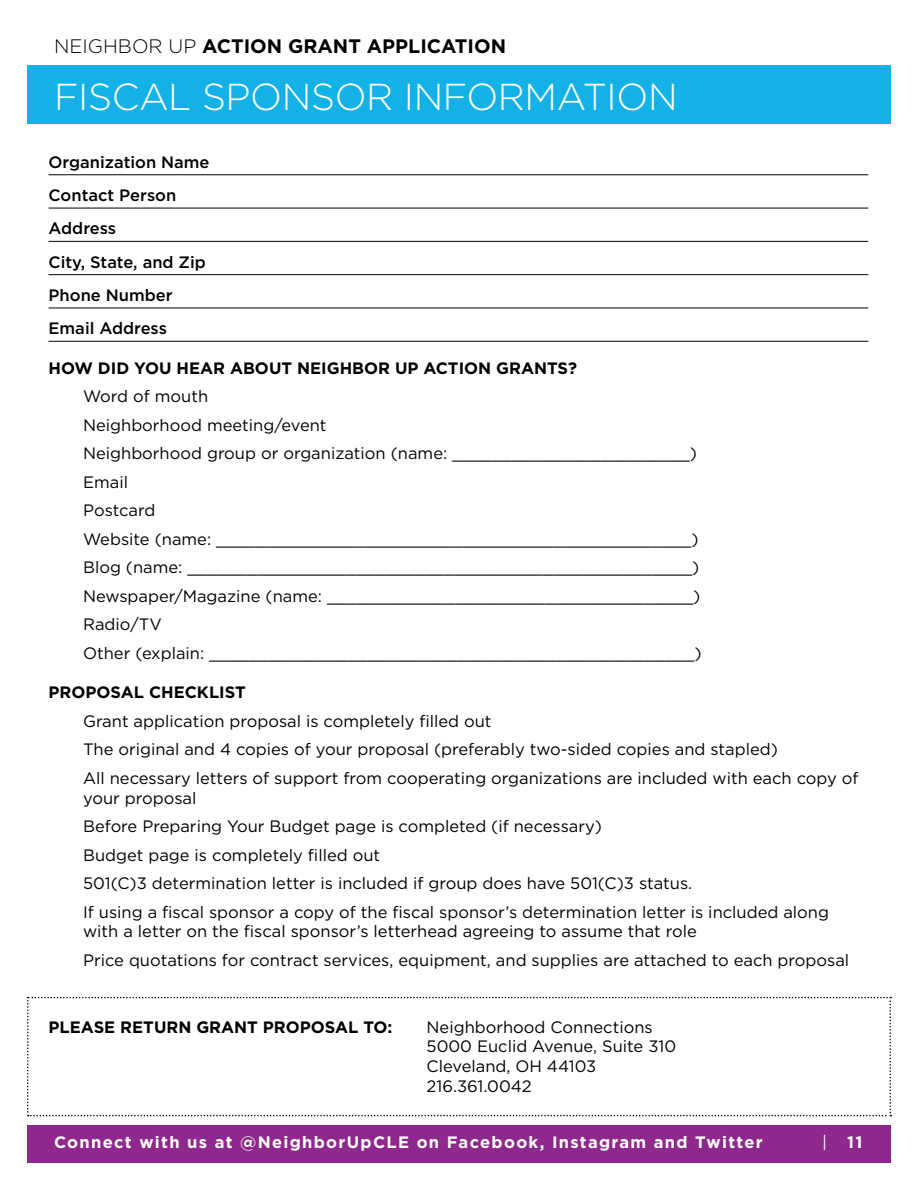
<style>
.page{position:relative;width:918px;height:1188px;background:#fff}
.page>*{position:absolute;margin:0;border:0;box-sizing:border-box;transform-origin:0 0}
.t1{font:300 37.5px "Gotham HTF";letter-spacing:-.01em;color:#fff}
.t2{font:700 19.5px "Gotham HTF";color:#000}
.t3{font:16.5px/28.5px "Gotham";color:#000}
.t4{font:700 16.5px "Gotham";color:#000}
.t5{font:500 16.5px/33.3px "Gotham";color:#000}
.t6{font:700 16.5px "Gotham HTF";letter-spacing:.08em;color:#fff}
.s1{font-weight:300}
.s2{font-family:"Gotham";font-weight:400}
</style>
<div class="page">
<div style="left:27px;top:1125px;width:864px;height:38px;background:#8f288c"></div>
<div style="left:27px;top:65px;width:864px;height:58px;background:#14b1e6"></div>
<hr style="left:49px;top:174px;width:819px;height:1px;background:#000">
<hr style="left:49px;top:208px;width:819px;height:1px;background:#000">
<hr style="left:49px;top:241px;width:819px;height:1px;background:#000">
<hr style="left:49px;top:274px;width:819px;height:1px;background:#000">
<hr style="left:49px;top:308px;width:819px;height:1px;background:#000">
<hr style="left:49px;top:341px;width:819px;height:1px;background:#000">
<svg style="left:27px;top:997px;width:864px;height:119px"></svg>
<p class="t2" style="left:54px;top:35px;width:454px"><span class="s1">NEIGHBOR UP</span> ACTION GRANT APPLICATION</p>
<h1 class="t1" style="left:54px;top:76px;width:625px">FISCAL SPONSOR INFORMATION</h1>
<p class="t5" style="left:49px;top:145px;width:163px">Organization Name<br>Contact Person<br>Address<br>City, State, and Zip<br>Phone Number<br>Email Address</p>
<p class="t4" style="left:49px;top:357px;width:530px">HOW DID YOU HEAR ABOUT NEIGHBOR UP ACTION GRANTS?</p>
<p class="t3" style="left:83px;top:382px;width:620px">Word of mouth<br>Neighborhood meeting/event<br>Neighborhood group or organization (name: ________________________)<br>Email<br>Postcard<br>Website (name: ________________________________________________)<br>Blog (name: ___________________________________________________)<br>Newspaper/Magazine (name: _____________________________________)<br>Radio/TV<br>Other (explain: _________________________________________________)</p>
<p class="t4" style="left:49px;top:682px;width:199px">PROPOSAL CHECKLIST</p>
<p class="t3" style="left:83px;top:706px;width:777px">Grant application proposal is completely filled out<br>The original and 4 copies of your proposal (preferably two-sided copies and stapled)<br>All necessary letters of support from cooperating organizations are included with each copy of</p>
<p class="t3" style="left:83px;top:783px;width:747px">your proposal<br>Before Preparing Your Budget page is completed (if necessary)<br>Budget page is completely filled out<br>501(C)3 determination letter is included if group does have 501(C)3 status.<br>If using a fiscal sponsor a copy of the fiscal sponsor’s determination letter is included along</p>
<p class="t3" style="left:83px;top:917px;width:768px">with a letter on the fiscal sponsor’s letterhead agreeing to assume that role<br>Price quotations for contract services, equipment, and supplies are attached to each proposal</p>
<p class="t4" style="left:49px;top:1016px;width:345px">PLEASE RETURN GRANT PROPOSAL TO:</p>
<p class="t3" style="left:427px;top:1016px;width:251px;line-height:19.8px">Neighborhood Connections<br>5000 Euclid Avenue, Suite 310<br>Cleveland, OH 44103<br>216.361.0042</p>
<p class="t6" style="left:54px;top:1133px;width:710px">Connect with us at @NeighborUpCLE on Facebook, Instagram and Twitter</p>
<p class="t6" style="left:822px;top:1133px;width:42px"><span class="s2">|</span> 11</p>
</div>
